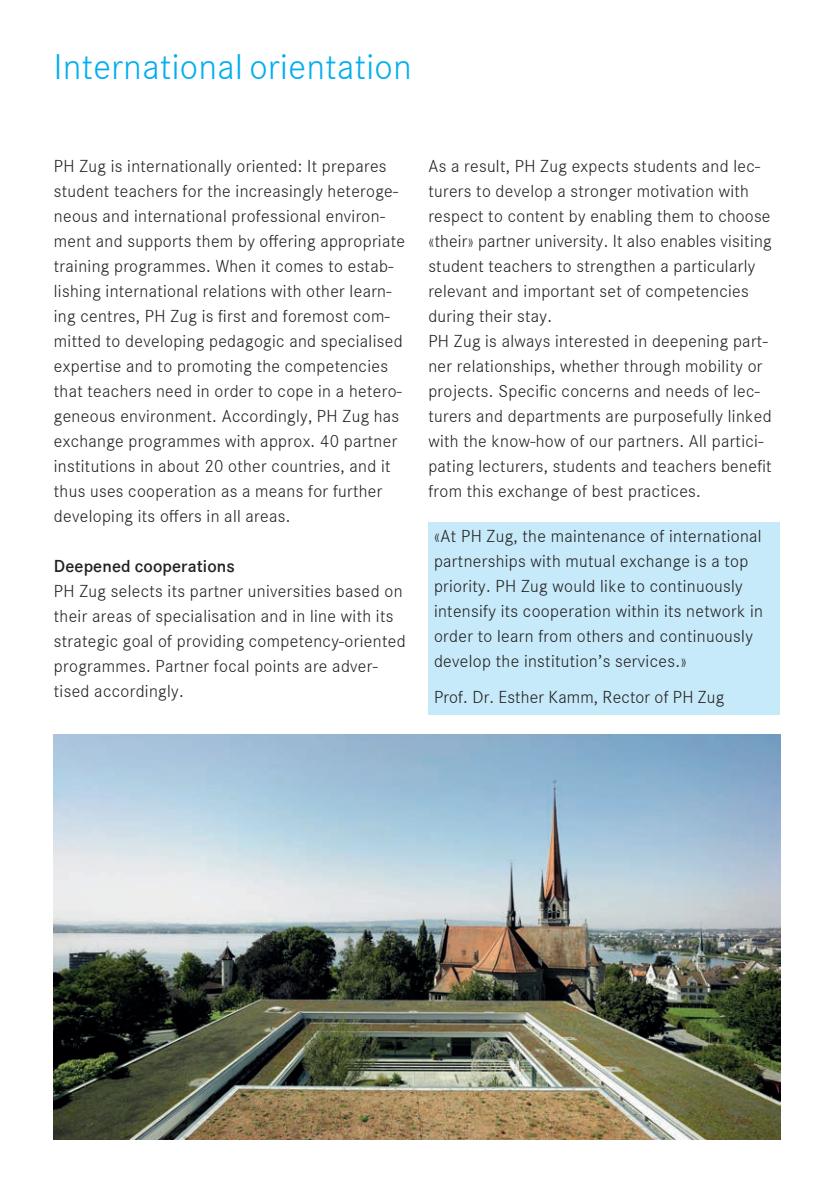
<style>
.page{position:relative;width:834px;height:1191px;background:#fff}
.page>*{position:absolute;margin:0;border:0;box-sizing:border-box;transform-origin:0 0}
.t1{font:300 37px "Corporate S";letter-spacing:.015em;color:#00aeef}
.t2{font:300 18px/25px "Corporate S";letter-spacing:.02em;color:#231f20}
.t3{font:600 18px "Corporate S";letter-spacing:.005em;color:#231f20}
</style>
<div class="page">
<img style="left:54px;top:734px;width:726px;height:406px">
<div style="left:428px;top:522px;width:352px;height:192px;background:#c6eafa"></div>
<h1 class="t1" style="left:54px;top:43px;width:359px">International orientation</h1>
<p class="t2" style="left:54px;top:153px;width:352px">PH Zug is internationally oriented: It prepares student teachers for the increasingly heteroge&shy;neous and international professional environ&shy;ment and supports them by offering appropriate training programmes. When it comes to estab&shy;lishing international relations with other learn&shy;ing centres, PH Zug is first and foremost com&shy;mitted to developing pedagogic and specialised expertise and to promoting the competencies that teachers need in order to cope in a hetero&shy;geneous environment. Accordingly, PH Zug has exchange programmes with approx. 40 partner institutions in about 20 other countries, and it thus uses cooperation as a means for further developing its offers in all areas.</p>
<p class="t3" style="left:54px;top:554px;width:182px">Deepened cooperations</p>
<p class="t2" style="left:54px;top:578px;width:353px">PH Zug selects its partner universities based on their areas of specialisation and in line with its strategic goal of providing competency-oriented programmes. Partner focal points are adver&shy;tised accordingly.</p>
<p class="t2" style="left:428px;top:153px;width:345px">As a result, PH Zug expects students and lec&shy;turers to develop a stronger motivation with respect to content by enabling them to choose «their» partner university. It also enables visiting student teachers to strengthen a particularly relevant and important set of competencies during their stay.<br>PH Zug is always interested in deepening part&shy;ner relationships, whether through mobility or projects. Specific concerns and needs of lec&shy;turers and departments are purposefully linked with the know-how of our partners. All partici&shy;pating lecturers, students and teachers benefit from this exchange of best practices.</p>
<p class="t2" style="left:434px;top:522px;width:330px">«At PH Zug, the maintenance of international partnerships with mutual exchange is a top priority. PH Zug would like to continuously intensify its cooperation within its network in order to learn from others and continuously develop the institution’s services.»</p>
<p class="t2" style="left:434px;top:684px;width:291px">Prof. Dr. Esther Kamm, Rector of PH Zug</p>
</div>
